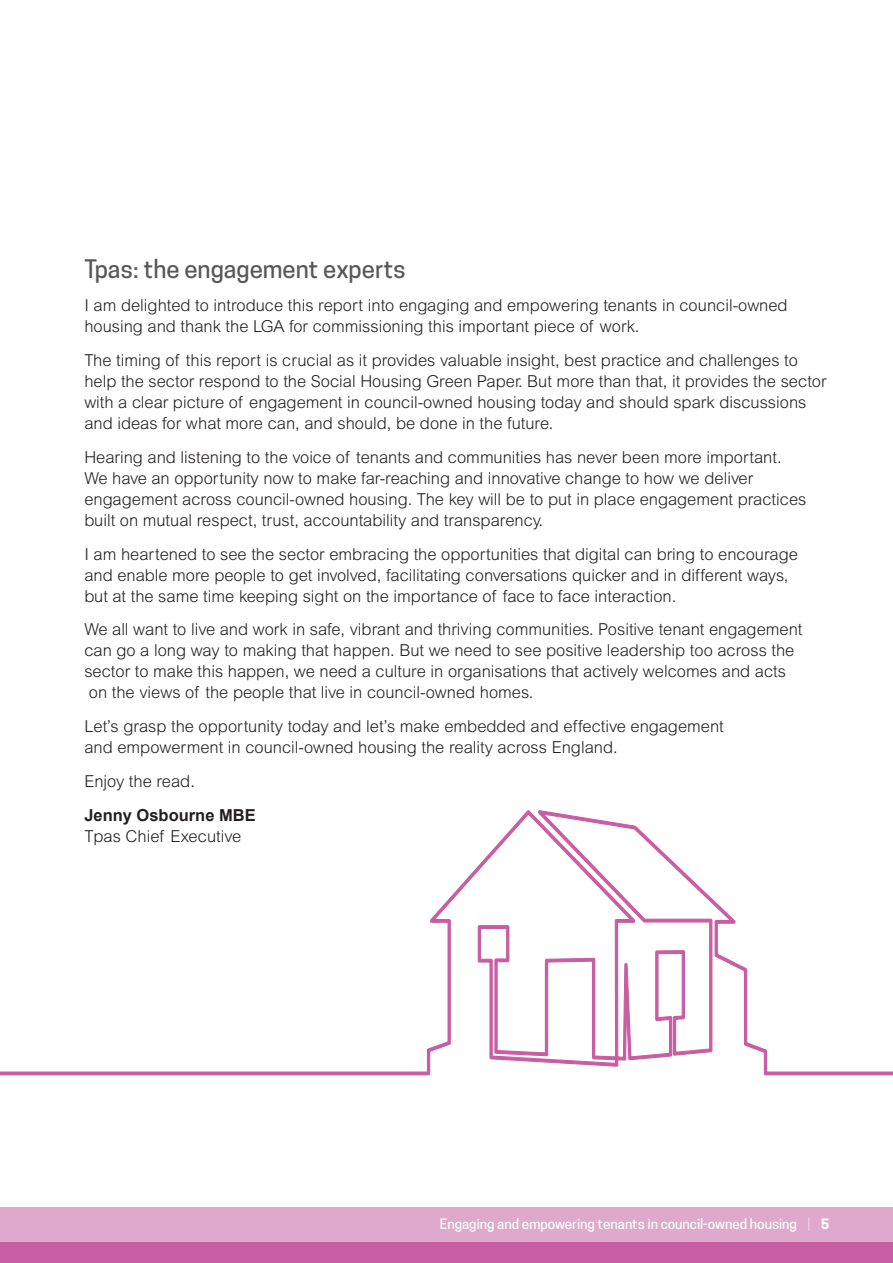
<style>
.page{position:relative;width:893px;height:1263px;background:#fff}
.page>*{position:absolute;margin:0;border:0;box-sizing:border-box;transform-origin:0 0}
._03-subhead_01{font:500 24px "Cooper Hewitt";color:#57585a}
._01-body{font:300 16.5px/21px "Arial MT Std";color:#231f20}
.t1{font:500 13.5px "Cooper Hewitt";color:#fff}
.s1{font-family:"Arial";font-weight:700}
.s2{font-weight:300}
.s3{font-weight:700}
</style>
<div class="page">
<div style="left:0;top:1242px;width:893px;height:21px;background:#c85da3"></div>
<div style="left:0;top:1208px;width:893px;height:34px;background:#dfa9cd"></div>
<svg style="left:0;top:810px;width:893px;height:266px"></svg>
<p class="_03-subhead_01" style="left:84px;top:254px;width:323px">Tpas: the engagement experts</p>
<p class="_01-body" style="left:84px;top:295px;width:705px">I am delighted to introduce this report into engaging and empowering tenants in council-owned housing and thank the LGA for commissioning this important piece of work.</p>
<p class="_01-body" style="left:84px;top:350px;width:744px">The timing of this report is crucial as it provides valuable insight, best practice and challenges to help the sector respond to the Social Housing Green Paper. But more than that, it provides the sector with a clear picture of engagement in council-owned housing today and should spark discussions and ideas for what more can, and should, be done in the future.</p>
<p class="_01-body" style="left:84px;top:447px;width:724px">Hearing and listening to the voice of tenants and communities has never been more important.<br>We have an opportunity now to make far-reaching and innovative change to how we deliver engagement across council-owned housing. The key will be to put in place engagement practices built on mutual respect, trust, accountability and transparency.</p>
<p class="_01-body" style="left:84px;top:543px;width:715px">I am heartened to see the sector embracing the opportunities that digital can bring to encourage and enable more people to get involved, facilitating conversations quicker and in different ways, but at the same time keeping sight on the importance of face to face interaction.</p>
<p class="_01-body" style="left:84px;top:619px;width:720px">We all want to live and work in safe, vibrant and thriving communities. Positive tenant engagement can go a long way to making that happen. But we need to see positive leadership too across the sector to make this happen, we need a culture in organisations that actively welcomes and acts on the views of the people that live in council-owned homes.</p>
<p class="_01-body" style="left:84px;top:716px;width:641px">Let’s grasp the opportunity today and let’s make embedded and effective engagement and empowerment in council-owned housing the reality across England.</p>
<p class="_01-body" style="left:84px;top:771px;width:112px">Enjoy the read.</p>
<p class="_01-body" style="left:84px;top:804px;width:173px"><span class="s1">Jenny Osbourne MBE<br></span>Tpas Chief Executive</p>
<p class="t1" style="left:440px;top:1216px;width:391px">Engaging and empowering tenants in council-owned housing <span class="s2">|</span> <span class="s3">5</span></p>
</div>
